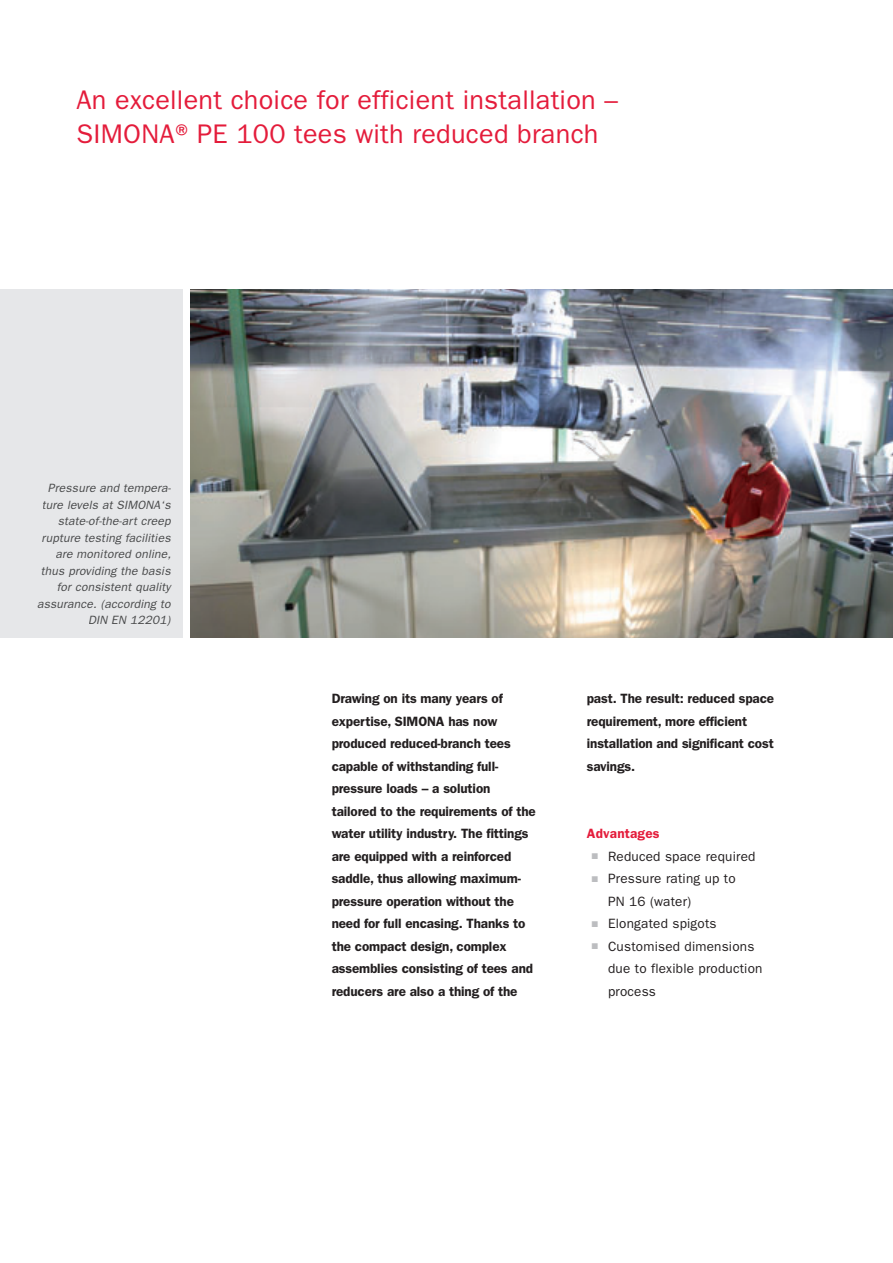
<style>
.page{position:relative;width:893px;height:1263px;background:#fff}
.page>*{position:absolute;margin:0;border:0;box-sizing:border-box;transform-origin:0 0}
.t1{font:27px/33.8px "Franklin Gothic";letter-spacing:.01em;color:#e41c3b}
.t2{font:600 13.5px/22.5px "Franklin Gothic";letter-spacing:-.01em;color:#231f20}
.t3{font:13.5px/22.5px "Franklin Gothic";letter-spacing:.015em;color:#231f20}
.t4{font:600 13.5px "Franklin Gothic";letter-spacing:.015em;color:#e41c3b}
.t5{font:italic 12px/16.5px "Franklin Gothic";letter-spacing:.015em;color:#474849;text-align:right}
.s1{font-family:"European Pi Three";color:#bcbdc0}
</style>
<div class="page">
<img style="left:191px;top:289px;width:702px;height:349px">
<div style="left:0;top:289px;width:183px;height:349px;background:#e6e7e9"></div>
<h1 class="t1" style="left:77px;top:85px;width:543px">An excellent choice for efficient installation –<br>SIMONA® PE 100 tees with reduced branch</h1>
<p class="t5" style="left:37px;top:481px;width:136px">Pressure and tempera&shy;ture levels at SIMONA‘s state-of-the-art creep rupture testing facilities are monitored online, thus providing the basis for consistent quality assurance. (according to<br>DIN EN 12201)</p>
<p class="t2" style="left:332px;top:688px;width:206px">Drawing on its many years of expertise, SIMONA has now produced reduced-branch tees capable of withstanding full&shy;pressure loads – a solution tailored to the requirements of the water utility industry. The fittings are equipped with a reinforced saddle, thus allowing maximum&shy;pressure operation without the need for full encasing. Thanks to the compact design, complex assemblies consisting of tees and reducers are also a thing of the</p>
<p class="t2" style="left:587px;top:688px;width:189px">past. The result: reduced space requirement, more efficient installation and significant cost savings.</p>
<p class="t4" style="left:587px;top:829px;width:74px">Advantages</p>
<p class="t3" style="left:591px;top:846px;width:166px"><span class="s1">-</span> Reduced space required</p>
<p class="t3" style="left:608px;top:868px;width:129px;text-indent:-17px"><span class="s1">-</span> Pressure rating up to<br>PN 16 (water)</p>
<p class="t3" style="left:591px;top:913px;width:127px"><span class="s1">-</span> Elongated spigots</p>
<p class="t3" style="left:608px;top:936px;width:156px;text-indent:-17px"><span class="s1">-</span> Customised dimensions due to flexible production process</p>
</div>
